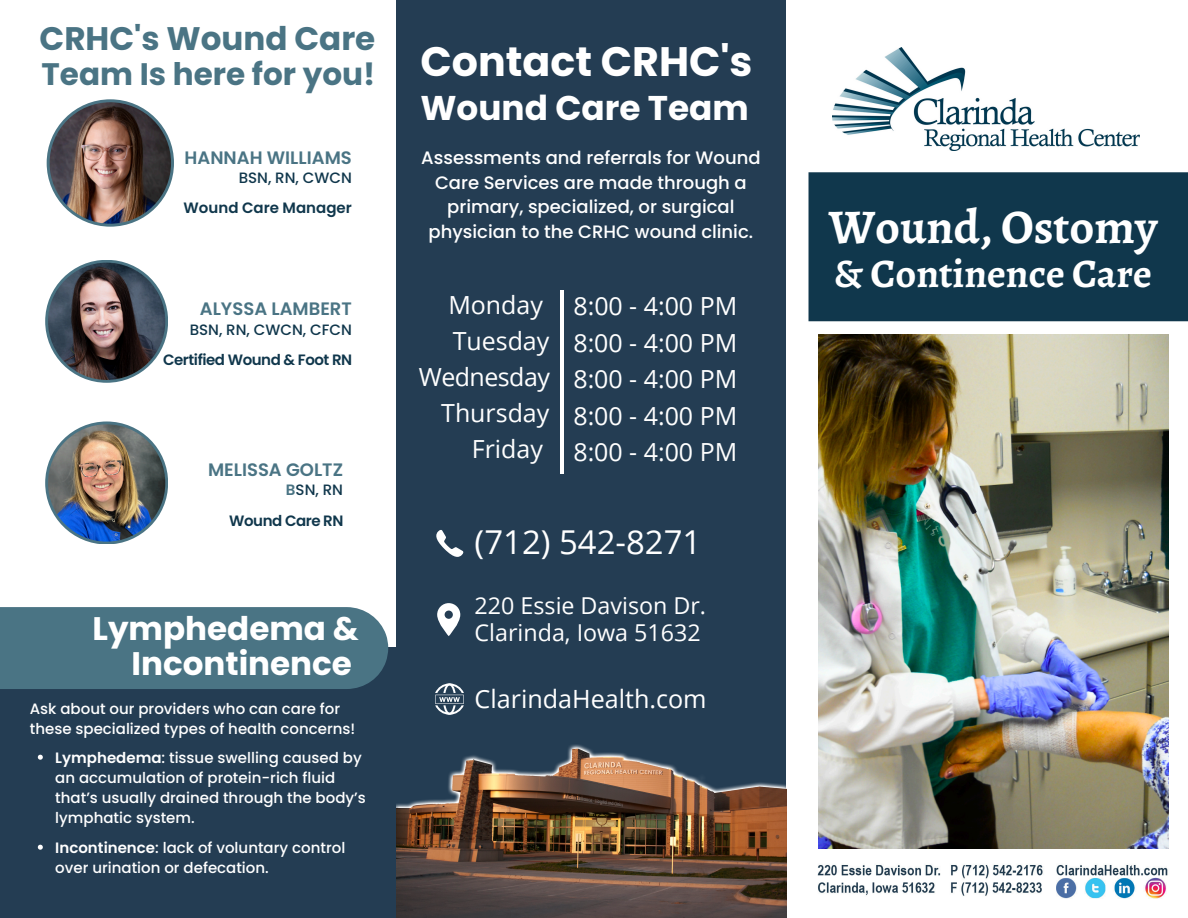
<style>
.page{position:relative;width:1188px;height:918px;background:#243d53}
.page>*{position:absolute;margin:0;border:0;box-sizing:border-box;transform-origin:0 0}
.t1{font:700 48.45px "Alegreya";color:#fff}
.t2{font:700 41.1px "Poppins";color:#fff}
.t3{font:700 40.5px "Alegreya";color:#fff}
.t4{font:700 34.35px "Poppins";color:#fff}
.t5{font:32.85px "Open Sans";color:#fff}
.t6{font:700 32.55px/34.8px "Poppins";color:#fff;text-align:right}
.t7{font:700 32.55px "Poppins";color:#4a7484}
.t8{font:700 31.05px "Poppins";color:#4a7484}
.t9{font:25.2px "Open Sans";color:#fff}
.t10{font:24.9px/36px "Open Sans";color:#fff;text-align:right}
.t11{font:23.25px/26.7px "Open Sans";color:#fff}
.t12{font:500 18px/24.8px "Poppins";color:#fff;text-align:center}
.t13{font:600 18px "Poppins";color:#4a7484}
.t14{font:500 15px/20px "Poppins";color:#fff}
.t15{font:500 15px "Poppins";color:#10374c}
.t16{font:600 15px "Poppins";letter-spacing:-.03em;color:#10374c}
.t17{font:600 15px "Poppins";color:#10374c}
.s1{font-weight:600;color:#4a7484}
.s2{font-weight:600}
</style>
<div class="page">
<div style="left:0;top:0;width:396px;height:646px;background:#fff"></div>
<svg style="left:47px;top:99px;width:127px;height:128px"></svg>
<img style="left:50px;top:102px;width:121px;height:122px;border-radius:50%">
<div style="left:0;top:607px;width:388px;height:82px;background:#4a7484"></div>
<div style="left:786px;top:0;width:402px;height:918px;background:#fff"></div>
<img style="left:818px;top:334px;width:350px;height:514px">
<div style="left:809px;top:172px;width:379px;height:149px;background:#10374c"></div>
<img style="left:832px;top:47px;width:307px;height:104px">
<img style="left:817px;top:864px;width:351px;height:35px">
<hr style="left:561px;top:290px;width:2px;height:184px;background:#fff">
<svg style="left:436px;top:530px;width:27px;height:27px"></svg>
<svg style="left:437px;top:603px;width:23px;height:33px"></svg>
<svg style="left:45px;top:260px;width:123px;height:123px"></svg>
<img style="left:48px;top:263px;width:117px;height:117px;border-radius:50%">
<img style="left:396px;top:683px;width:390px;height:235px">
<svg style="left:38px;top:755px;width:5px;height:5px"></svg>
<svg style="left:38px;top:845px;width:5px;height:5px"></svg>
<svg style="left:45px;top:421px;width:123px;height:123px"></svg>
<img style="left:48px;top:424px;width:117px;height:118px;border-radius:50%">
<p class="t7" style="left:40px;top:16px;width:337px">CRHC's Wound Care</p>
<p class="t8" style="left:42px;top:52px;width:335px">Team Is here for you!</p>
<p class="t2" style="left:421px;top:33px;width:333px">Contact CRHC's</p>
<p class="t4" style="left:421px;top:84px;width:330px">Wound Care Team</p>
<p class="t12" style="left:421px;top:145px;width:341px">Assessments and referrals for Wound Care Services are made through a primary, specialized, or surgical physician to the CRHC wound clinic.</p>
<p class="t13" style="left:185px;top:145px;width:169px">HANNAH WILLIAMS</p>
<p class="t15" style="left:239px;top:167px;width:115px">BSN, RN, CWCN</p>
<p class="t17" style="left:184px;top:198px;width:170px">Wound Care Manager</p>
<p class="t1" style="left:829px;top:194px;width:330px">Wound, Ostomy</p>
<p class="t3" style="left:834px;top:246px;width:319px">&amp; Continence Care</p>
<p class="t13" style="left:200px;top:297px;width:153px">ALYSSA LAMBERT</p>
<h1 class="t15" style="left:190px;top:319px;width:164px">BSN, RN, CWCN, CFCN</h1>
<p class="t16" style="left:163px;top:349px;width:191px">Certified Wound &amp; Foot RN</p>
<h5 class="t13" style="left:208px;top:457px;width:136px">MELISSA GOLTZ</h5>
<h5 class="t15" style="left:286px;top:480px;width:59px"><span class="s1">B</span>SN, RN</h5>
<p class="t16" style="left:229px;top:510px;width:116px">Wound Care RN</p>
<p class="t6" style="left:93px;top:611px;width:268px">Lymphedema &amp;<br>Incontinence</p>
<h5 class="t14" style="left:30px;top:698px;width:327px">Ask about our providers who can care for these specialized types of health concerns!</h5>
<h4 class="t14" style="left:55px;top:747px;width:312px"><span class="s2">Lymphedema</span>: tissue swelling caused by an accumulation of protein-rich fluid that’s usually drained through the body’s lymphatic system.</h4>
<h3 class="t14" style="left:55px;top:837px;width:291px"><span class="s2">Incontinence</span>: lack of voluntary control over urination or defecation.</h3>
<h6 class="t10" style="left:419px;top:286px;width:133px">Monday<br>Tuesday<br>Wednesday<br>Thursday<br>Friday</h6>
<p class="t10" style="left:573px;top:288px;width:165px;line-height:36.5px;text-align:justify">8:00 - 4:00 PM 8:00 - 4:00 PM 8:00 - 4:00 PM 8:00 - 4:00 PM 8:00 - 4:00 PM</p>
<h2 class="t5" style="left:475px;top:519px;width:228px">(712) 542-8271</h2>
<p class="t11" style="left:475px;top:592px;width:233px">220 Essie Davison Dr.<br>Clarinda, Iowa 51632</p>
<p class="t9" style="left:475px;top:681px;width:233px">ClarindaHealth.com</p>
</div>
